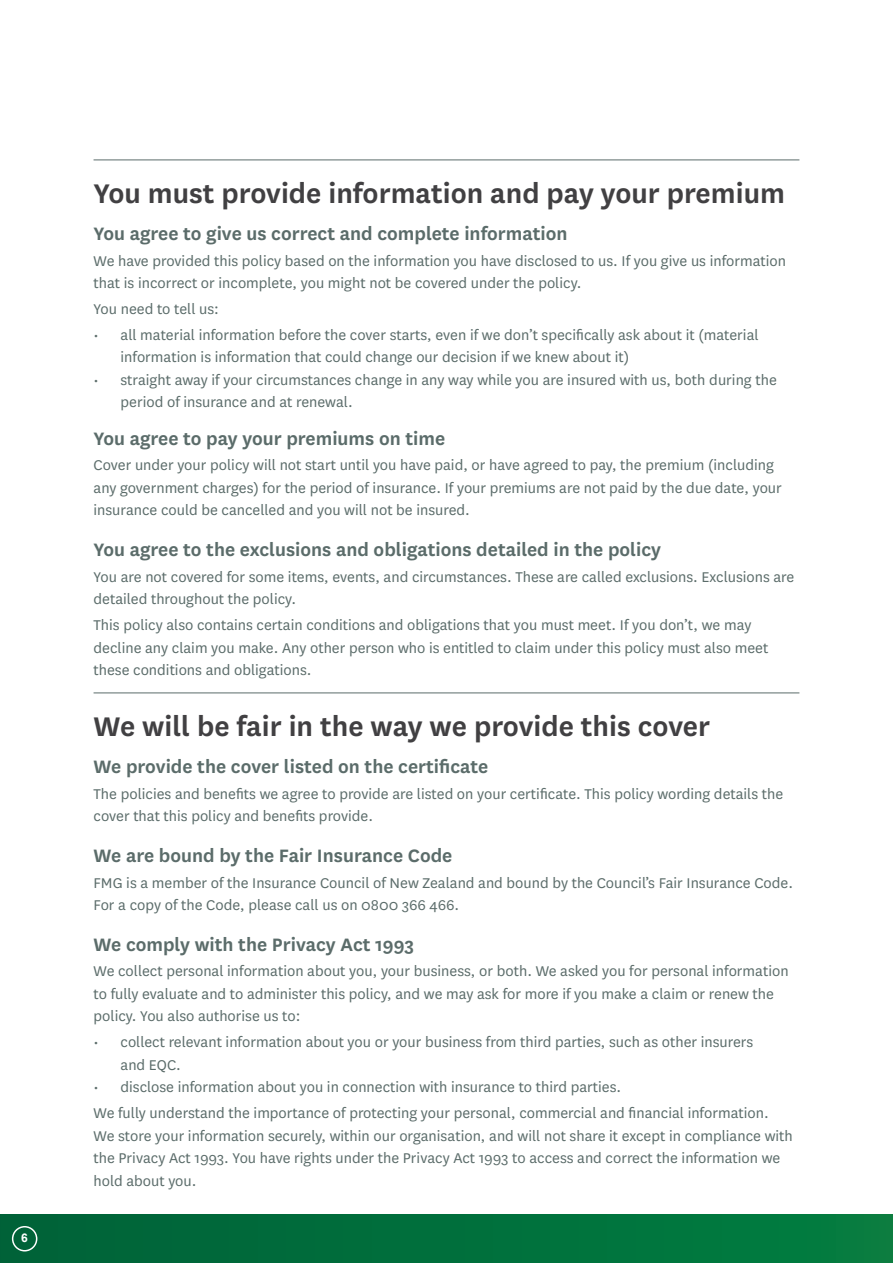
<style>
.page{position:relative;width:893px;height:1263px;background:#fff}
.page>*{position:absolute;margin:0;border:0;box-sizing:border-box;transform-origin:0 0}
.t1{font:600 31.5px "National";color:#414042}
.t2{font:600 21px "National";color:#5b6c6a}
.t3{font:16.5px/22.5px "National";color:#5b6c6a}
.t4{font:700 12px "Arial";color:#fff}
</style>
<div class="page">
<div style="left:0;top:1214px;width:893px;height:49px;background:linear-gradient(to right,#01633a,#027d3f)"></div>
<div style="left:12px;top:1226px;width:25px;height:25px;border:1px solid #fff;border-radius:50%"></div>
<hr style="left:94px;top:160px;width:705px;height:1px;background:#5b6c6a">
<hr style="left:94px;top:693px;width:705px;height:1px;background:#5b6c6a">
<p class="t4" style="left:21px;top:1230px;width:8px">6</p>
<h1 class="t1" style="left:94px;top:171px;width:693px">You must provide information and pay your premium</h1>
<p class="t2" style="left:94px;top:219px;width:476px">You agree to give us correct and complete information</p>
<p class="t3" style="left:94px;top:249px;width:694px">We have provided this policy based on the information you have disclosed to us. If you give us information that is incorrect or incomplete, you might not be covered under the policy.</p>
<p class="t3" style="left:94px;top:297px;width:127px">You need to tell us:</p>
<p class="t3" style="left:121px;top:323px;width:640px;text-indent:-27px">• all material information before the cover starts, even if we don’t specifically ask about it (material information is information that could change our decision if we knew about it)</p>
<p class="t3" style="left:121px;top:368px;width:658px;text-indent:-27px">• straight away if your circumstances change in any way while you are insured with us, both during the period of insurance and at renewal.</p>
<p class="t2" style="left:94px;top:424px;width:353px">You agree to pay your premiums on time</p>
<p class="t3" style="left:94px;top:453px;width:690px">Cover under your policy will not start until you have paid, or have agreed to pay, the premium (including any government charges) for the period of insurance. If your premiums are not paid by the due date, your insurance could be cancelled and you will not be insured.</p>
<p class="t2" style="left:94px;top:535px;width:569px">You agree to the exclusions and obligations detailed in the policy</p>
<p class="t3" style="left:94px;top:565px;width:702px">You are not covered for some items, events, and circumstances. These are called exclusions. Exclusions are detailed throughout the policy.</p>
<p class="t3" style="left:94px;top:613px;width:676px">This policy also contains certain conditions and obligations that you must meet. If you don’t, we may decline any claim you make. Any other person who is entitled to claim under this policy must also meet these conditions and obligations.</p>
<h1 class="t1" style="left:94px;top:704px;width:618px">We will be fair in the way we provide this cover</h1>
<p class="t2" style="left:94px;top:752px;width:396px">We provide the cover listed on the certificate</p>
<p class="t3" style="left:94px;top:782px;width:691px">The policies and benefits we agree to provide are listed on your certificate. This policy wording details the cover that this policy and benefits provide.</p>
<p class="t2" style="left:94px;top:841px;width:360px">We are bound by the Fair Insurance Code</p>
<p class="t3" style="left:94px;top:870px;width:701px">FMG is a member of the Insurance Council of New Zealand and bound by the Council’s Fair Insurance Code.<br>For a copy of the Code, please call us on 0800 366 466.</p>
<p class="t2" style="left:94px;top:930px;width:322px">We comply with the Privacy Act 1993</p>
<p class="t3" style="left:94px;top:959px;width:697px">We collect personal information about you, your business, or both. We asked you for personal information to fully evaluate and to administer this policy, and we may ask for more if you make a claim or renew the policy. You also authorise us to:</p>
<p class="t3" style="left:121px;top:1030px;width:634px;text-indent:-27px">• collect relevant information about you or your business from third parties, such as other insurers and EQC.</p>
<p class="t3" style="left:94px;top:1073px;width:677px;line-height:26px">• disclose information about you in connection with insurance to third parties.<br>We fully understand the importance of protecting your personal, commercial and financial information.</p>
<p class="t3" style="left:94px;top:1124px;width:701px">We store your information securely, within our organisation, and will not share it except in compliance with the Privacy Act 1993. You have rights under the Privacy Act 1993 to access and correct the information we hold about you.</p>
</div>
